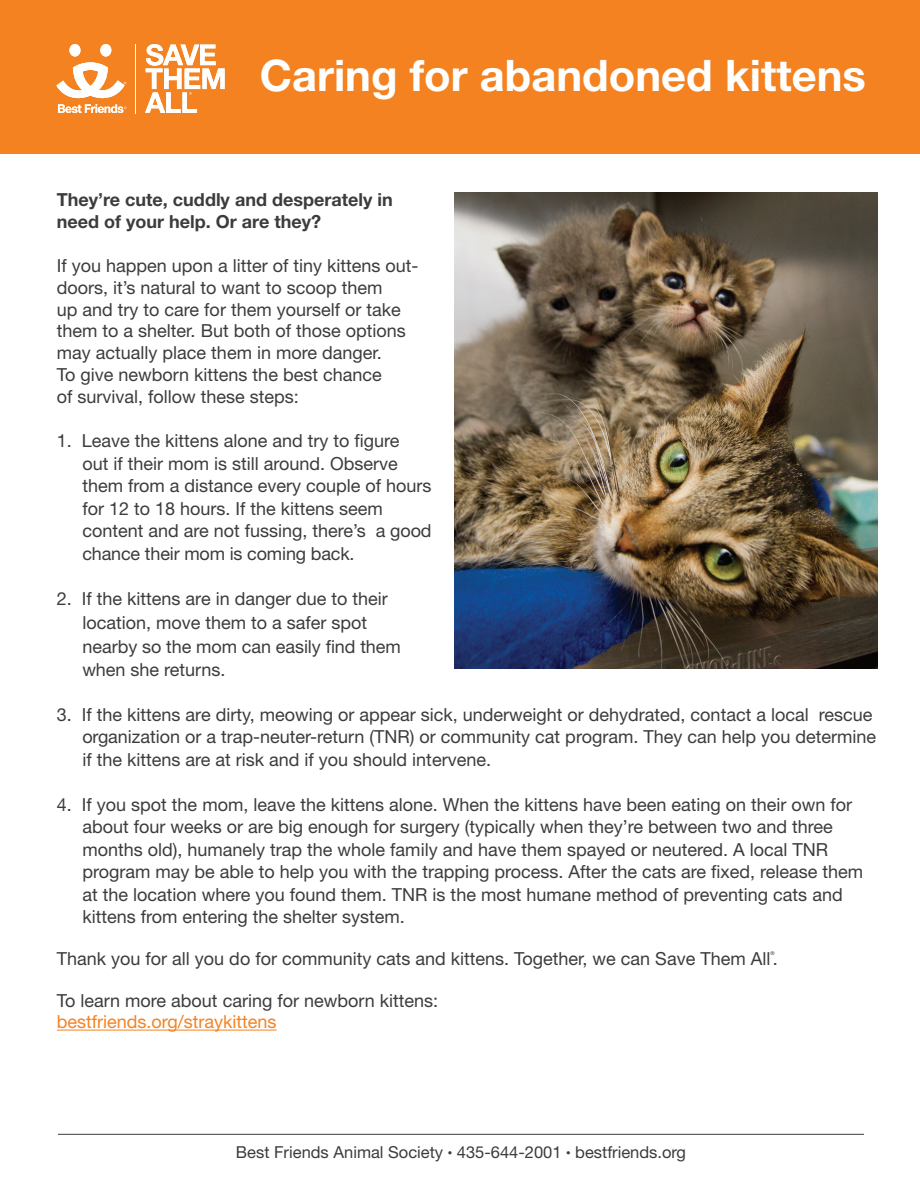
<style>
.page{position:relative;width:920px;height:1189px;background:#fff}
.page>*{position:absolute;margin:0;border:0;box-sizing:border-box;transform-origin:0 0}
.t1{font:700 43.5px "Helvetica Neue LT Std";color:#fff}
.t2{font:18px/22.5px "Helvetica Neue LT Std";color:#3c3c3d}
.t3{font:700 18px/22.5px "Helvetica Neue LT Std";color:#3c3c3d}
.t4{font:18px "Helvetica Neue LT Std";color:#f58220}
.t5{font:16.5px "Helvetica Neue LT Std";color:#3c3c3d}
.t6{font:5.25px "Helvetica Neue LT Std";color:#3c3c3d}
.s1{font-size:9px}
</style>
<div class="page">
<div style="left:0;top:0;width:920px;height:154px;background:#f58220"></div>
<hr style="left:57px;top:1029px;width:219px;height:1px;background:#f58220">
<hr style="left:58px;top:1133px;width:806px;height:1px;background:#3c3c3d">
<img style="left:454px;top:193px;width:423px;height:475px">
<hr style="left:135px;top:44px;width:1px;height:69px;background:#fff">
<div style="left:69px;top:44px;width:11px;height:13px;background:#fff;border-radius:50%"></div>
<div style="left:100px;top:44px;width:11px;height:13px;background:#fff;border-radius:50%"></div>
<svg style="left:56px;top:62px;width:70px;height:51px"></svg>
<svg style="left:145px;top:44px;width:80px;height:69px"></svg>
<h1 class="t1" style="left:260px;top:49px;width:607px">Caring for abandoned kittens</h1>
<p class="t3" style="left:57px;top:187px;width:337px">They’re cute, cuddly and desperately in need of your help. Or are they?</p>
<p class="t2" style="left:57px;top:255px;width:363px;line-height:21.8px">If you happen upon a litter of tiny kittens out&shy;doors, it’s natural to want to scoop them<br>up and try to care for them yourself or take them to a shelter. But both of those options may actually place them in more danger.<br>To give newborn kittens the best chance<br>of survival, follow these steps:</p>
<p class="t2" style="left:82px;top:429px;width:351px;text-indent:-26px">1. Leave the kittens alone and try to figure<br>out if their mom is still around. Observe them from a distance every couple of hours for 12 to 18 hours. If the kittens seem content and are not fussing, there’s a good chance their mom is coming back.</p>
<p class="t2" style="left:82px;top:586px;width:320px;line-height:23.5px;text-indent:-26px">2. If the kittens are in danger due to their location, move them to a safer spot nearby so the mom can easily find them when she returns.</p>
<p class="t2" style="left:82px;top:702px;width:795px;text-indent:-26px">3. If the kittens are dirty, meowing or appear sick, underweight or dehydrated, contact a local rescue organization or a trap-neuter-return (TNR) or community cat program. They can help you determine if the kittens are at risk and if you should intervene.</p>
<p class="t2" style="left:82px;top:792px;width:782px;text-indent:-26px">4. If you spot the mom, leave the kittens alone. When the kittens have been eating on their own for about four weeks or are big enough for surgery (typically when they’re between two and three months old), humanely trap the whole family and have them spayed or neutered. A local TNR program may be able to help you with the trapping process. After the cats are fixed, release them at the location where you found them. TNR is the most humane method of preventing cats and kittens from entering the shelter system.</p>
<p class="t2" style="left:57px;top:947px;width:722px">Thank you for all you do for community cats and kittens. Together, we can Save Them All.</p>
<p class="t6" style="left:770px;top:950px;width:6px">®</p>
<p class="t2" style="left:57px;top:989px;width:383px">To learn more about caring for newborn kittens:</p>
<p class="t4" style="left:57px;top:1010px;width:221px">bestfriends.org/straykittens</p>
<p class="t5" style="left:236px;top:1142px;width:451px">Best Friends Animal Society <span class="s1">•</span> 435-644-2001 <span class="s1">•</span> bestfriends.org</p>
</div>
